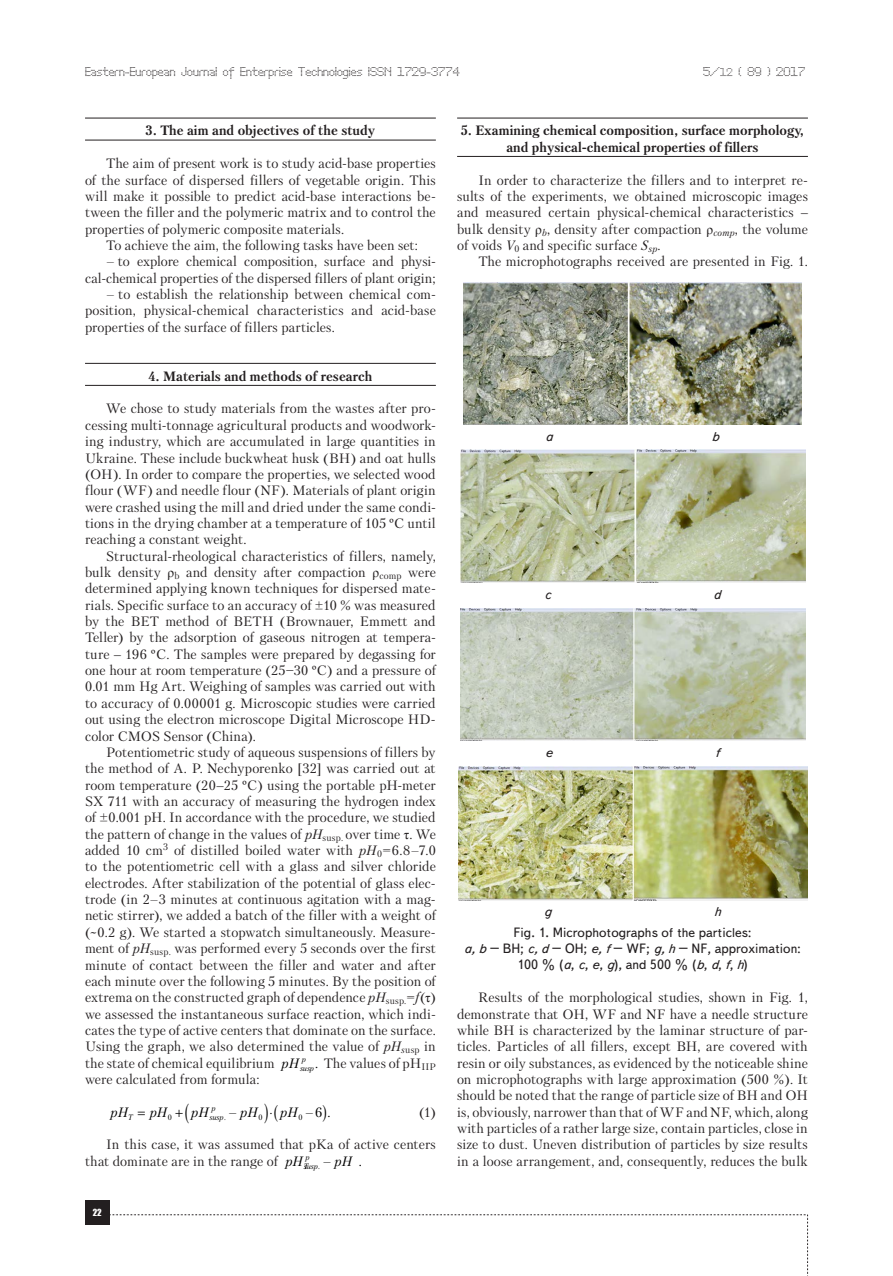
<style>
.page{position:relative;width:893px;height:1276px;background:#fff}
.page>*{position:absolute;margin:0;border:0;box-sizing:border-box;transform-origin:0 0}
.t1{font:13.5px/16.4px "Petersburg C";letter-spacing:.005em;color:#231f20;text-align:justify}
.t2{font:700 13.5px/16.4px "Petersburg C";color:#231f20;text-align:center}
.t3{font:13.5px/16.2px "Text Book C";color:#231f20;text-align:center}
.t4{font:italic 13.5px "Petersburg C";color:#000}
.t5{font:italic 13.5px "Text Book C";color:#231f20}
.t6{font:13.5px "Petersburg C";color:#000}
.t7{font:12px "Perfo";letter-spacing:.015em;color:#231f20}
.t8{font:9px "Impact";color:#fff}
.t9{font:italic 7.8px/9.6px "Petersburg C";color:#000}
.t10{font:7.8px "Petersburg C";color:#000}
.s1{font-size:10.5px}
.s2{font-family:"Times New Roman"}
.s3{font-style:italic}
.s4{color:#000}
.s5{font-style:normal}
</style>
<div class="page">
<div style="left:85px;top:1200px;width:24px;height:24px;background:#231f20"></div>
<svg style="left:109px;top:1214px;width:699px;height:62px"></svg>
<hr style="left:85px;top:118px;width:351px;height:1px;background:#231f20">
<hr style="left:85px;top:140px;width:351px;height:1px;background:#231f20">
<hr style="left:85px;top:363px;width:351px;height:1px;background:#231f20">
<hr style="left:85px;top:385px;width:351px;height:1px;background:#231f20">
<hr style="left:457px;top:118px;width:351px;height:1px;background:#231f20">
<hr style="left:457px;top:156px;width:351px;height:1px;background:#231f20">
<img style="left:463px;top:283px;width:338px;height:141px">
<img style="left:461px;top:450px;width:344px;height:132px">
<img style="left:461px;top:609px;width:344px;height:131px">
<img style="left:459px;top:766px;width:348px;height:134px">
<p class="t7" style="left:85px;top:65px;width:376px">Eastern-European Journal of Enterprise Technologies ISSN 1729-3774</p>
<p class="t7" style="left:703px;top:65px;width:104px">5/<span class="s1">12</span> ( 89 ) 2017</p>
<p class="t2" style="left:146px;top:122px;width:231px">3. The aim and objectives of the study</p>
<p class="t1" style="left:85px;top:155px;width:352px;text-indent:21px">The aim of present work is to study acid-base properties of the surface of dispersed fillers of vegetable origin. This will make it possible to predict acid-base interactions be&shy;tween the filler and the polymeric matrix and to control the properties of polymeric composite materials.</p>
<p class="t1" style="left:106px;top:237px;width:313px">To achieve the aim, the following tasks have been set:</p>
<p class="t1" style="left:85px;top:253px;width:352px;text-align:right">– to explore chemical composition, surface and physi&shy;cal-chemical properties of the dispersed fillers of plant origin;</p>
<p class="t1" style="left:85px;top:286px;width:352px;text-indent:21px">– to establish the relationship between chemical com&shy;position, physical-chemical characteristics and acid-base properties of the surface of fillers particles.</p>
<p class="t2" style="left:148px;top:367px;width:225px">4. Materials and methods of research</p>
<p class="t1" style="left:85px;top:400px;width:352px;text-indent:21px">We chose to study materials from the wastes after pro&shy;cessing multi-tonnage agricultural products and woodwork&shy;ing industry, which are accumulated in large quantities in Ukraine. These include buckwheat husk (BH) and oat hulls (OH). In order to compare the properties, we selected wood flour (WF) and needle flour (NF). Materials of plant origin were crashed using the mill and dried under the same condi&shy;tions in the drying chamber at a temperature of 105 <span class="s2">º</span>C until reaching a constant weight.</p>
<p class="t1" style="left:85px;top:547px;width:352px;text-indent:21px">Structural-rheological characteristics of fillers, namely, bulk density <span class="s2">ρ</span><sub>b</sub> and density after compaction <span class="s2">ρ</span><sub>comp</sub> were determined applying known techniques for dispersed mate&shy;rials. Specific surface to an accuracy of ±10 % was measured by the BET method of BETH (Brownauer, Emmett and Teller) by the adsorption of gaseous nitrogen at tempera&shy;ture <span class="s2">‒</span> 196 <span class="s2">º</span>C. The samples were prepared by degassing for one hour at room temperature (25<span class="s2">−</span>30 <span class="s2">º</span>C) and a pressure of 0.01 mm Hg Art. Weighing of samples was carried out with to accuracy of 0.00001 g. Microscopic studies were carried out using the electron microscope Digital Microscope HD&shy;color CMOS Sensor (China).</p>
<p class="t1" style="left:85px;top:744px;width:352px;text-indent:21px">Potentiometric study of aqueous suspensions of fillers by the method of A. P. Nechyporenko [32] was carried out at room temperature (20<span class="s2">‒</span>25 <span class="s2">º</span>C) using the portable pH-meter SX 711 with an accuracy of measuring the hydrogen index of ±0.001 pH. In accordance with the procedure, we studied the pattern of change in the values of <span class="s3">рН</span><sub>susp.</sub> over time <span class="s2">τ</span>. We added 10 cm<sup>3</sup> of distilled boiled water with <span class="s3">рН</span><sub>0</sub>=6.8–7.0 to the potentiometric cell with a glass and silver chloride electrodes. After stabilization of the potential of glass elec&shy;trode (in 2–3 minutes at continuous agitation with a mag&shy;netic stirrer), we added a batch of the filler with a weight of (~0.2 g). We started a stopwatch simultaneously. Measure&shy;ment of <span class="s3">рН</span><sub>susp.</sub> was performed every 5 seconds over the first minute of contact between the filler and water and after each minute over the following 5 minutes. By the position of extrema on the constructed graph of dependence <span class="s3">рН</span><sub>susp.</sub>=<span class="s3">f</span>(<span class="s2">τ</span>) we assessed the instantaneous surface reaction, which indi&shy;cates the type of active centers that dominate on the surface.<br>Using the graph, we also determined the value of <span class="s3">pH</span><sub>s</sub><sub>usp</sub> in the state of chemical equilibrium</p>
<p class="t1" style="left:315px;top:1054px;width:122px"><span class="s4">.</span> The values of pH<sub>IIP</sub></p>
<p class="t9" style="left:300px;top:1054px;width:16px">р susp</p>
<p class="t4" style="left:282px;top:1055px;width:19px">рН</p>
<p class="t1" style="left:85px;top:1071px;width:176px">were calculated from formula:</p>
<p class="t10" style="left:168px;top:1113px;width:6px">0</p>
<p class="t9" style="left:210px;top:1112px;width:18px">susp<span class="s5">.</span></p>
<p class="t10" style="left:258px;top:1113px;width:6px">0</p>
<p class="t10" style="left:298px;top:1113px;width:6px">0</p>
<p class="t9" style="left:211px;top:1103px;width:6px">р</p>
<p class="t4" style="left:111px;top:1104px;width:19px">рН</p>
<p class="t4" style="left:150px;top:1104px;width:19px">рН</p>
<p class="t4" style="left:191px;top:1104px;width:19px">рН</p>
<p class="t4" style="left:280px;top:1104px;width:19px">рН</p>
<p class="t1" style="left:419px;top:1103px;width:18px">(1)</p>
<p class="t1" style="left:85px;top:1136px;width:352px;text-indent:21px">In this case, it was assumed that рKа of active centers that dominate are in the range of</p>
<p class="t4" style="left:228px;top:1104px;width:31px"><span class="s5">–</span> рН</p>
<p class="t6" style="left:305px;top:1104px;width:27px">–6 .</p>
<p class="t9" style="left:128px;top:1112px;width:6px">Т</p>
<p class="t9" style="left:304px;top:1152px;width:7px">р<br>Т</p>
<p class="t4" style="left:285px;top:1153px;width:19px">рН</p>
<p class="t4" style="left:335px;top:1153px;width:19px">рН</p>
<p class="t9" style="left:304px;top:1161px;width:29px">susp<span class="s5">.</span> <sup>–</sup></p>
<p class="t6" style="left:359px;top:1153px;width:5px">.</p>
<p class="t8" style="left:93px;top:1205px;width:11px">22</p>
<p class="t2" style="left:461px;top:122px;width:345px">5. Examining chemical composition, surface morphology, and physical-chemical properties of fillers</p>
<p class="t1" style="left:457px;top:171px;width:352px;text-indent:21px">In order to characterize the fillers and to interpret re&shy;sults of the experiments, we obtained microscopic images and measured certain physical-chemical characteristics <span class="s2">‒ </span>bulk density <span class="s2">ρ</span><sub>b</sub>, density after compaction <span class="s2">ρ</span><sub>comp</sub>, the volume of voids <span class="s3">V</span><sub>0</sub> and specific surface <span class="s3">S</span><sub>sp</sub>.</p>
<p class="t1" style="left:478px;top:253px;width:331px">The microphotographs received are presented in Fig. 1.</p>
<p class="t5" style="left:545px;top:429px;width:9px">a</p>
<p class="t5" style="left:712px;top:429px;width:9px">b</p>
<p class="t5" style="left:544px;top:587px;width:8px">c</p>
<p class="t5" style="left:713px;top:587px;width:9px">d</p>
<p class="t5" style="left:545px;top:744px;width:9px">e</p>
<p class="t5" style="left:715px;top:744px;width:6px">f</p>
<p class="t5" style="left:544px;top:904px;width:9px">g</p>
<p class="t5" style="left:714px;top:904px;width:8px">h</p>
<p class="t3" style="left:464px;top:924px;width:338px">Fig. 1. Microphotographs of the particles:<br><span class="s3">a, b</span> – BH; <span class="s3">c, d</span> – OH; <span class="s3">e, f</span> – WF; <span class="s3">g, h</span> – NF, approximation:<br>100 % (<span class="s3">a</span>, <span class="s3">c</span>, <span class="s3">e</span>, <span class="s3">g</span>), and 500 % (<span class="s3">b</span>, <span class="s3">d</span>, <span class="s3">f</span>, <span class="s3">h</span>)</p>
<p class="t1" style="left:457px;top:989px;width:352px;text-indent:21px">Results of the morphological studies, shown in Fig. 1, demonstrate that OH, WF and NF have a needle structure while BH is characterized by the laminar structure of par&shy;ticles. Particles of all fillers, except BH, are covered with resin or oily substances, as evidenced by the noticeable shine on microphotographs with large approximation (500 %). It should be noted that the range of particle size of BH and OH is, obviously, narrower than that of WF and NF, which, along with particles of a rather large size, contain particles, close in size to dust. Uneven distribution of particles by size results in a loose arrangement, and, consequently, reduces the bulk</p>
</div>
